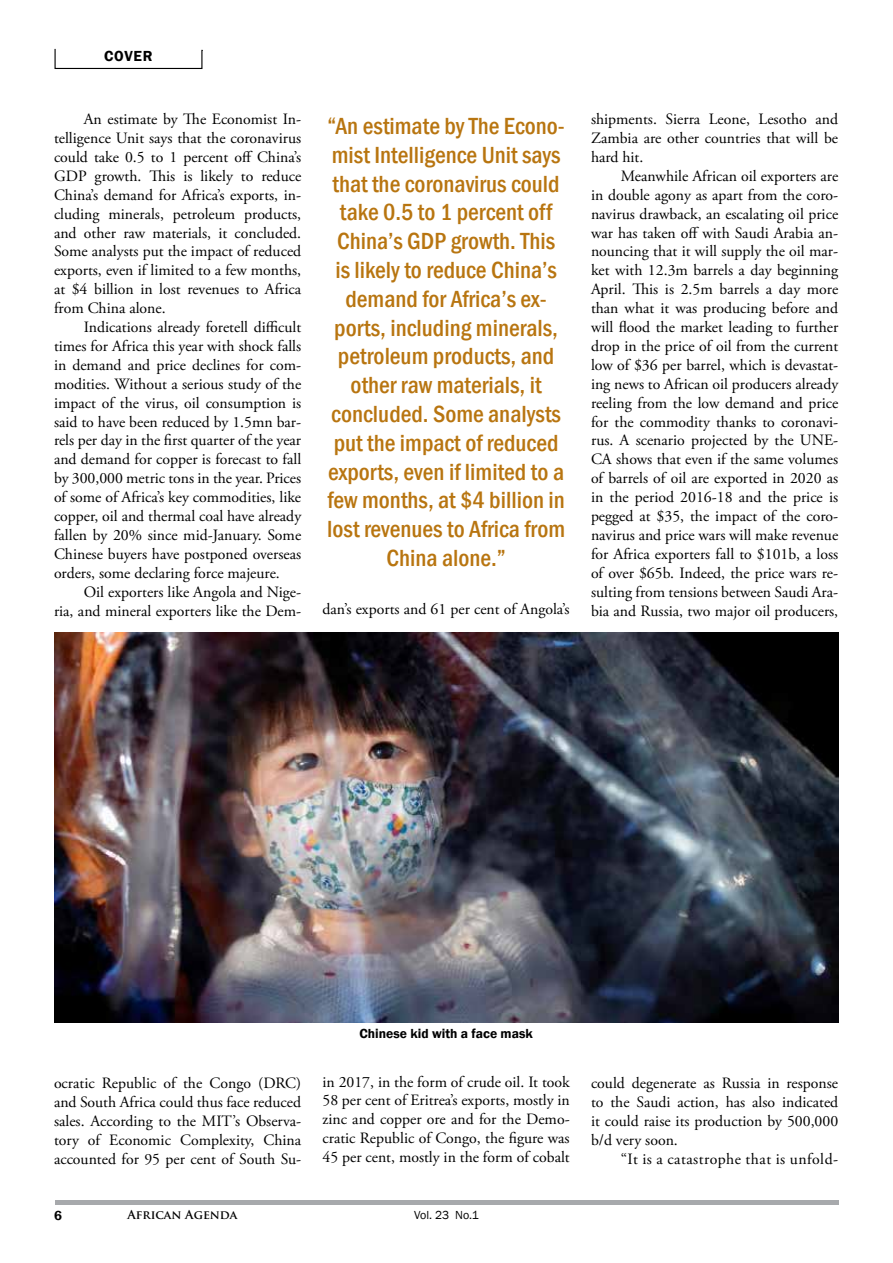
<style>
.page{position:relative;width:893px;height:1263px;background:#fff}
.page>*{position:absolute;margin:0;border:0;box-sizing:border-box;transform-origin:0 0}
.t1{font:500 condensed 24px/28.8px "Franklin Gothic";color:#b87510;text-align:center}
.t2{font:15.75px/18.9px "Adobe Garamond Pro";color:#000;text-align:justify}
.t3{font:15.75px "Adobe Garamond Pro";letter-spacing:.03em;color:#000}
.t4{font:600 15px "Franklin Gothic";letter-spacing:.05em;color:#000}
.t5{font:600 13.5px "Franklin Gothic";color:#000}
.t6{font:700 12px "Trajan Pro";color:#000}
.t7{font:12px "Franklin Gothic";color:#000}
</style>
<div class="page">
<div style="left:55px;top:1199px;width:783px;height:5px;background:#a7a9ac"></div>
<svg style="left:54px;top:48px;width:149px;height:21px"></svg>
<img style="left:54px;top:633px;width:784px;height:390px">
<p class="t4" style="left:104px;top:47px;width:50px">COVER</p>
<p class="t2" style="left:54px;top:110px;width:249px;text-indent:30px">An estimate by The Economist In&shy;telligence Unit says that the coronavirus could take 0.5 to 1 percent off China’s GDP growth. This is likely to reduce China’s demand for Africa’s exports, in&shy;cluding minerals, petroleum products, and other raw materials, it concluded.<br>Some analysts put the impact of reduced exports, even if limited to a few months, at $4 billion in lost revenues to Africa from China alone.</p>
<p class="t2" style="left:54px;top:318px;width:249px;text-indent:30px">Indications already foretell difficult times for Africa this year with shock falls in demand and price declines for com&shy;modities. Without a serious study of the impact of the virus, oil consumption is said to have been reduced by 1.5mn bar&shy;rels per day in the first quarter of the year and demand for copper is forecast to fall by 300,000 metric tons in the year. Prices of some of Africa’s key commodities, like copper, oil and thermal coal have already fallen by 20% since mid-January. Some Chinese buyers have postponed overseas orders, some declaring force majeure.</p>
<p class="t2" style="left:54px;top:583px;width:249px;text-align:right">Oil exporters like Angola and Nige-<br>ria, and mineral exporters like the Dem-</p>
<p class="t1" style="left:327px;top:111px;width:240px">“An estimate by The Econo&shy;mist Intelligence Unit says that the coronavirus could take 0.5 to 1 percent off<br>China’s GDP growth. This is likely to reduce China’s demand for Africa’s ex&shy;ports, including minerals, petroleum products, and other raw materials, it concluded. Some analysts put the impact of reduced exports, even if limited to a few months, at $4 billion in lost revenues to Africa from<br>China alone.”</p>
<p class="t2" style="left:322px;top:600px;width:249px">dan’s exports and 61 per cent of Angola’s</p>
<p class="t2" style="left:591px;top:110px;width:249px">shipments. Sierra Leone, Lesotho and Zambia are other countries that will be hard hit.</p>
<p class="t2" style="left:591px;top:167px;width:249px;text-indent:30px">Meanwhile African oil exporters are in double agony as apart from the coro&shy;navirus drawback, an escalating oil price war has taken off with Saudi Arabia an&shy;nouncing that it will supply the oil mar&shy;ket with 12.3m barrels a day beginning April. This is 2.5m barrels a day more than what it was producing before and will flood the market leading to further drop in the price of oil from the current low of $36 per barrel, which is devastat&shy;ing news to African oil producers already reeling from the low demand and price for the commodity thanks to coronavi&shy;rus. A scenario projected by the UNE-CA shows that even if the same volumes of barrels of oil are exported in 2020 as in the period 2016-18 and the price is pegged at $35, the impact of the coro&shy;navirus and price wars will make revenue for Africa exporters fall to $101b, a loss of over $65b. Indeed, the price wars re&shy;sulting from tensions between Saudi Ara&shy;bia and Russia, two major oil producers,</p>
<p class="t2" style="left:54px;top:1074px;width:249px">ocratic Republic of the Congo (DRC) and South Africa could thus face reduced sales. According to the MIT’s Observa&shy;tory of Economic Complexity, China accounted for 95 per cent of South Su-</p>
<p class="t5" style="left:359px;top:1025px;width:175px">Chinese kid with a face mask</p>
<p class="t2" style="left:322px;top:1073px;width:249px">in 2017, in the form of crude oil. It took 58 per cent of Eritrea’s exports, mostly in zinc and copper ore and for the Demo&shy;cratic Republic of Congo, the figure was 45 per cent, mostly in the form of cobalt</p>
<p class="t5" style="left:54px;top:1207px;width:9px">6</p>
<p class="t6" style="left:128px;top:1208px;width:111px">African Agenda</p>
<p class="t7" style="left:414px;top:1207px;width:66px">Vol. 23 No.1</p>
<p class="t2" style="left:591px;top:1074px;width:249px">could degenerate as Russia in response to the Saudi action, has also indicated it could raise its production by 500,000 b/d very soon.</p>
<p class="t3" style="left:621px;top:1149px;width:219px">“It is a catastrophe that is unfold-</p>
</div>
